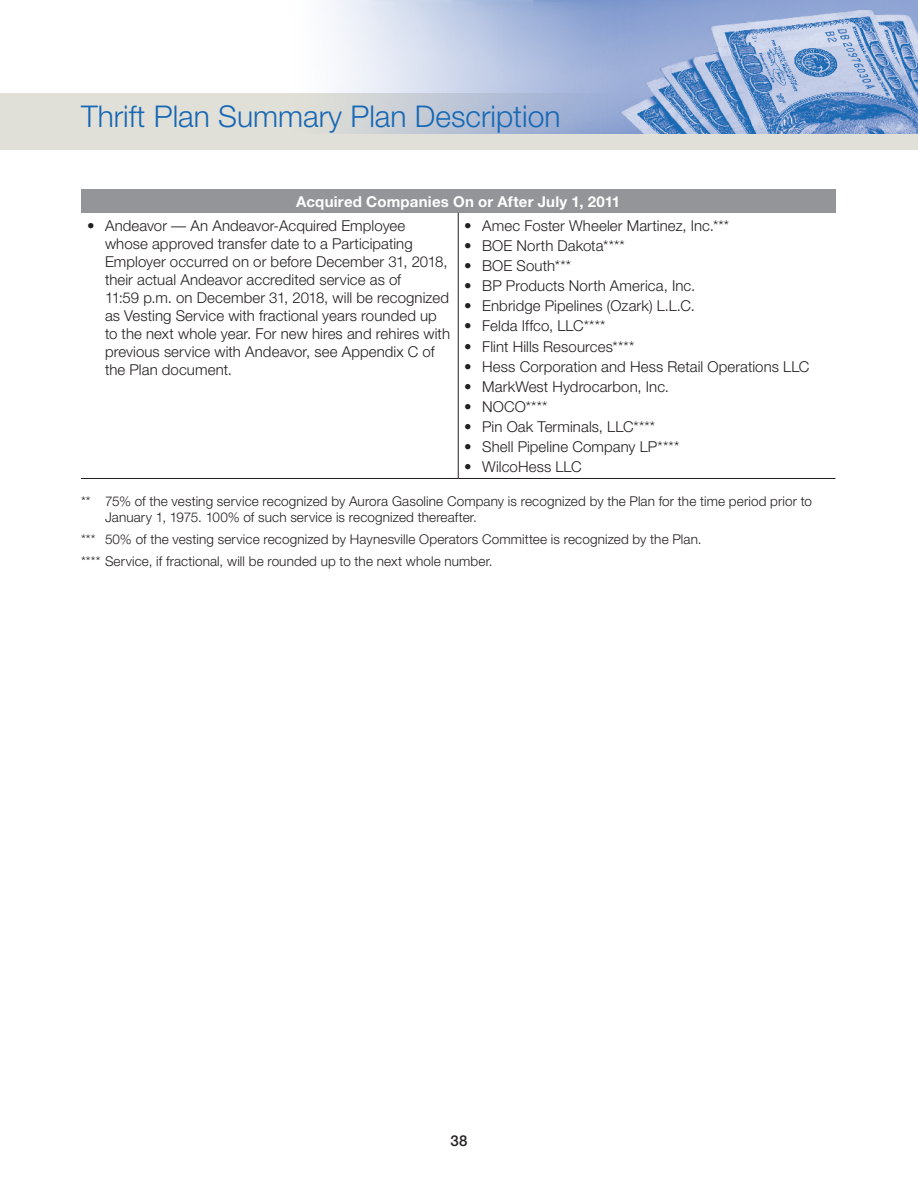
<style>
.page{position:relative;width:918px;height:1188px;background:#fff}
.page>*{position:absolute;margin:0;border:0;box-sizing:border-box;transform-origin:0 0}
.t1{font:300 30px "Helvetica Neue";color:#1768b4}
.Bullets{font:300 15px/18px "Helvetica Neue";letter-spacing:.005em;color:#231f20}
.Table_Head{font:700 15px "Helvetica Neue";letter-spacing:.015em;color:#fff}
.t2{font:500 15px "Helvetica Neue";color:#231f20}
.Asterisk{font:300 13.5px/16.5px "Helvetica Neue";letter-spacing:.01em;color:#231f20}
</style>
<div class="page">
<div style="left:0;top:93px;width:918px;height:57px;background:#e1e0d8"></div>
<img style="left:328px;top:0;width:590px;height:133px">
<div style="left:81px;top:189px;width:755px;height:24px;background:#939598"></div>
<hr style="left:458px;top:213px;width:1px;height:265px;background:#231f20">
<hr style="left:81px;top:478px;width:377px;height:1px;background:#231f20">
<hr style="left:458px;top:478px;width:378px;height:1px;background:#231f20">
<h1 class="t1" style="left:81px;top:98px;width:481px">Thrift Plan Summary Plan Description</h1>
<p class="Table_Head" style="left:296px;top:192px;width:326px">Acquired Companies On or After July 1, 2011</p>
<p class="Bullets" style="left:105px;top:216px;width:347px;text-indent:-18px">• Andeavor — An Andeavor-Acquired Employee whose approved transfer date to a Participating Employer occurred on or before December 31, 2018, their actual Andeavor accredited service as of<br>11:59 p.m. on December 31, 2018, will be recognized as Vesting Service with fractional years rounded up to the next whole year. For new hires and rehires with previous service with Andeavor, see Appendix C of the Plan document.</p>
<p class="Bullets" style="left:464px;top:216px;width:267px">• Amec Foster Wheeler Martinez, Inc.***</p>
<p class="Bullets" style="left:464px;top:236px;width:162px">• BOE North Dakota****</p>
<p class="Bullets" style="left:464px;top:256px;width:108px">• BOE South***</p>
<p class="Bullets" style="left:464px;top:276px;width:233px">• BP Products North America, Inc.</p>
<p class="Bullets" style="left:464px;top:297px;width:232px">• Enbridge Pipelines (Ozark) L.L.C.</p>
<p class="Bullets" style="left:464px;top:317px;width:143px">• Felda Iffco, LLC****</p>
<p class="Bullets" style="left:464px;top:337px;width:172px">• Flint Hills Resources****</p>
<p class="Bullets" style="left:464px;top:357px;width:347px">• Hess Corporation and Hess Retail Operations LLC</p>
<p class="Bullets" style="left:464px;top:377px;width:206px">• MarkWest Hydrocarbon, Inc.</p>
<p class="Bullets" style="left:464px;top:397px;width:85px">• NOCO****</p>
<p class="Bullets" style="left:464px;top:417px;width:193px">• Pin Oak Terminals, LLC****</p>
<p class="Bullets" style="left:464px;top:438px;width:217px">• Shell Pipeline Company LP****</p>
<p class="Bullets" style="left:464px;top:458px;width:119px">• WilcoHess LLC</p>
<p class="Asterisk" style="left:105px;top:492px;width:709px;text-indent:-24px">** 75% of the vesting service recognized by Aurora Gasoline Company is recognized by the Plan for the time period prior to<br>January 1, 1975. 100% of such service is recognized thereafter.</p>
<p class="Asterisk" style="left:81px;top:531px;width:622px">*** 50% of the vesting service recognized by Haynesville Operators Committee is recognized by the Plan.</p>
<p class="Asterisk" style="left:81px;top:553px;width:413px">**** Service, if fractional, will be rounded up to the next whole number.</p>
<p class="t2" style="left:451px;top:1131px;width:18px">38</p>
</div>
